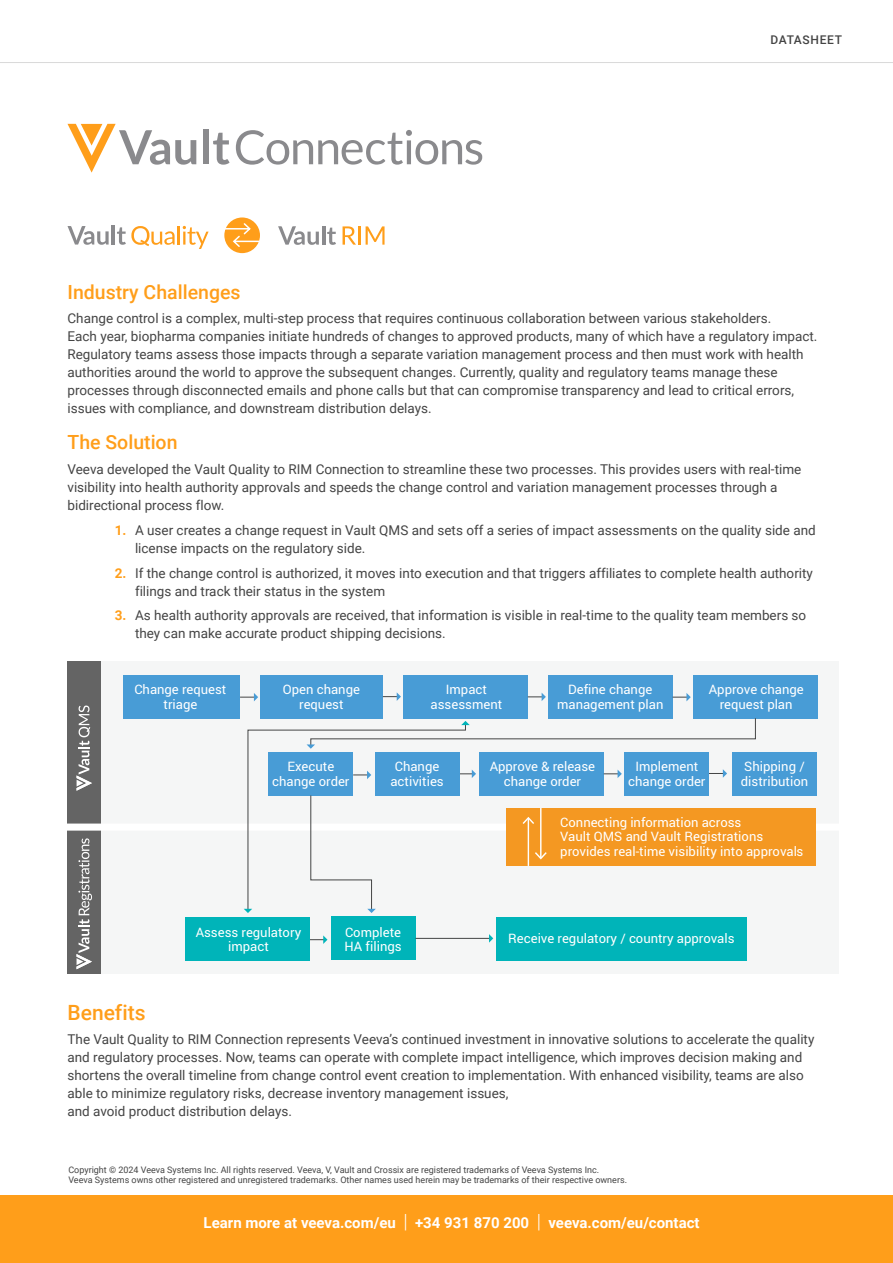
<style>
.page{position:relative;width:893px;height:1263px;background:#fff}
.page>*{position:absolute;margin:0;border:0;box-sizing:border-box;transform-origin:0 0}
.t1{font:500 21px "Roboto";color:#ff9e1a}
.t2{font:500 19.5px "Roboto";color:#ff9e1a}
.t3{font:700 15px "Roboto";color:#fff}
.t4{font:13.5px/18px "Roboto";color:#444}
.t5{font:13.05px/14.5px "Roboto";color:#fff;text-align:center}
.t6{font:500 12px "Roboto";letter-spacing:.055em;color:#444}
.t7{font:9px/10.5px "Roboto";color:#444}
.s1{font-weight:700;color:#ff9e1a}
.s2{font-weight:300;font-size:19.5px}
</style>
<div class="page">
<hr style="left:0;top:62px;width:893px;height:1px;background:#d9d9d9">
<div style="left:68px;top:661px;width:771px;height:313px;background:#f5f6f6"></div>
<div style="left:68px;top:661px;width:33px;height:313px;background:#646464"></div>
<svg style="left:77px;top:705px;width:15px;height:86px"></svg>
<svg style="left:77px;top:838px;width:15px;height:131px"></svg>
<div style="left:124px;top:675px;width:116px;height:43px;background:#489cd6"></div>
<div style="left:261px;top:675px;width:122px;height:43px;background:#489cd6"></div>
<div style="left:403px;top:675px;width:125px;height:43px;background:#489cd6"></div>
<div style="left:732px;top:753px;width:85px;height:43px;background:#489cd6"></div>
<div style="left:331px;top:916px;width:84px;height:44px;background:#00b4b9"></div>
<div style="left:548px;top:675px;width:125px;height:43px;background:#489cd6"></div>
<div style="left:496px;top:917px;width:251px;height:43px;background:#00b4b9"></div>
<div style="left:693px;top:675px;width:125px;height:43px;background:#489cd6"></div>
<div style="left:479px;top:752px;width:125px;height:43px;background:#489cd6"></div>
<div style="left:68px;top:823px;width:771px;height:8px;background:#fff"></div>
<div style="left:506px;top:808px;width:310px;height:58px;background:#f49822"></div>
<svg style="left:247px;top:696px;width:297px;height:213px"></svg>
<svg style="left:542px;top:693px;width:4px;height:8px"></svg>
<svg style="left:673px;top:693px;width:18px;height:8px"></svg>
<svg style="left:604px;top:769px;width:18px;height:9px"></svg>
<svg style="left:240px;top:693px;width:18px;height:8px"></svg>
<svg style="left:383px;top:692px;width:18px;height:9px"></svg>
<svg style="left:709px;top:769px;width:18px;height:9px"></svg>
<div style="left:624px;top:752px;width:85px;height:43px;background:#489cd6"></div>
<svg style="left:459px;top:769px;width:17px;height:9px"></svg>
<svg style="left:353px;top:771px;width:18px;height:8px"></svg>
<svg style="left:310px;top:935px;width:17px;height:9px"></svg>
<div style="left:185px;top:917px;width:125px;height:43px;background:#00b4b9"></div>
<div style="left:375px;top:752px;width:84px;height:43px;background:#489cd6"></div>
<hr style="left:415px;top:938px;width:76px;height:1px;background:#444545">
<svg style="left:489px;top:934px;width:4px;height:9px"></svg>
<svg style="left:310px;top:795px;width:66px;height:118px"></svg>
<svg style="left:307px;top:717px;width:449px;height:32px"></svg>
<svg style="left:244px;top:909px;width:8px;height:4px"></svg>
<svg style="left:343px;top:226px;width:13px;height:19px"></svg>
<hr style="left:358px;top:226px;width:3px;height:19px;background:#ff9e1a">
<svg style="left:366px;top:226px;width:19px;height:19px"></svg>
<svg style="left:278px;top:226px;width:41px;height:19px"></svg>
<hr style="left:322px;top:226px;width:3px;height:19px;background:#8a8a8d">
<svg style="left:327px;top:228px;width:9px;height:17px"></svg>
<svg style="left:68px;top:124px;width:128px;height:49px"></svg>
<div style="left:203px;top:129px;width:6px;height:35px;background:#8a8a8d"></div>
<svg style="left:213px;top:133px;width:17px;height:32px"></svg>
<svg style="left:236px;top:130px;width:246px;height:35px"></svg>
<svg style="left:224px;top:217px;width:36px;height:36px"></svg>
<svg style="left:224px;top:222px;width:36px;height:26px"></svg>
<svg style="left:67px;top:226px;width:42px;height:19px"></svg>
<hr style="left:112px;top:225px;width:3px;height:20px;background:#8a8a8d">
<svg style="left:117px;top:226px;width:92px;height:23px"></svg>
<div style="left:0;top:1195px;width:893px;height:68px;background:#ff9e1a"></div>
<p class="t6" style="left:770px;top:32px;width:73px">DATASHEET</p>
<h2 class="t2" style="left:68px;top:278px;width:175px">Industry Challenges</h2>
<p class="t4" style="left:68px;top:309px;width:751px">Change control is a complex, multi-step process that requires continuous collaboration between various stakeholders.<br>Each year, biopharma companies initiate hundreds of changes to approved products, many of which have a regulatory impact.<br>Regulatory teams assess those impacts through a separate variation management process and then must work with health authorities around the world to approve the subsequent changes. Currently, quality and regulatory teams manage these processes through disconnected emails and phone calls but that can compromise transparency and lead to critical errors, issues with compliance, and downstream distribution delays.</p>
<h2 class="t2" style="left:68px;top:429px;width:112px">The Solution</h2>
<p class="t4" style="left:68px;top:460px;width:735px">Veeva developed the Vault Quality to RIM Connection to streamline these two processes. This provides users with real-time visibility into health authority approvals and speeds the change control and variation management processes through a bidirectional process flow.</p>
<p class="t4" style="left:135px;top:521px;width:682px;text-indent:-20px"><span class="s1">1.</span> A user creates a change request in Vault QMS and sets off a series of impact assessments on the quality side and license impacts on the regulatory side.</p>
<p class="t4" style="left:135px;top:563px;width:679px;text-indent:-20px"><span class="s1">2.</span> If the change control is authorized, it moves into execution and that triggers affiliates to complete health authority filings and track their status in the system</p>
<p class="t4" style="left:135px;top:606px;width:673px;text-indent:-20px"><span class="s1">3.</span> As health authority approvals are received, that information is visible in real-time to the quality team members so they can make accurate product shipping decisions.</p>
<p class="t5" style="left:134px;top:682px;width:94px">Change request triage</p>
<p class="t5" style="left:283px;top:682px;width:79px">Open change request</p>
<p class="t5" style="left:431px;top:682px;width:73px">Impact assessment</p>
<p class="t5" style="left:557px;top:682px;width:108px">Define change management plan</p>
<p class="t5" style="left:709px;top:682px;width:96px">Approve change request plan</p>
<p class="t5" style="left:272px;top:759px;width:79px">Execute change order</p>
<p class="t5" style="left:741px;top:759px;width:69px;text-align:left">Shipping / distribution</p>
<p class="t5" style="left:390px;top:759px;width:55px">Change activities</p>
<p class="t5" style="left:490px;top:759px;width:107px">Approve &amp; release change order</p>
<p class="t5" style="left:560px;top:814px;width:244px;text-align:left">Connecting information across<br>Vault QMS and Vault Registrations provides real-time visibility into approvals</p>
<p class="t5" style="left:628px;top:759px;width:79px">Implement change order</p>
<p class="t5" style="left:196px;top:924px;width:107px">Assess regulatory impact</p>
<p class="t5" style="left:344px;top:924px;width:59px;text-align:left">Complete<br>HA filings</p>
<p class="t5" style="left:508px;top:931px;width:228px">Receive regulatory / country approvals</p>
<h1 class="t1" style="left:68px;top:997px;width:80px">Benefits</h1>
<p class="t4" style="left:68px;top:1030px;width:748px">The Vault Quality to RIM Connection represents Veeva’s continued investment in innovative solutions to accelerate the quality and regulatory processes. Now, teams can operate with complete impact intelligence, which improves decision making and shortens the overall timeline from change control event creation to implementation. With enhanced visibility, teams are also able to minimize regulatory risks, decrease inventory management issues,<br>and avoid product distribution delays.</p>
<p class="t7" style="left:68px;top:1164px;width:560px">Copyright © 2024 Veeva Systems Inc. All rights reserved. Veeva, V, Vault and Crossix are registered trademarks of Veeva Systems Inc.<br>Veeva Systems owns other registered and unregistered trademarks. Other names used herein may be trademarks of their respective owners.</p>
<p class="t3" style="left:204px;top:1212px;width:497px">Learn more at veeva.com/eu <span class="s2">|</span> +34 931 870 200 <span class="s2">|</span> veeva.com/eu/contact</p>
</div>
